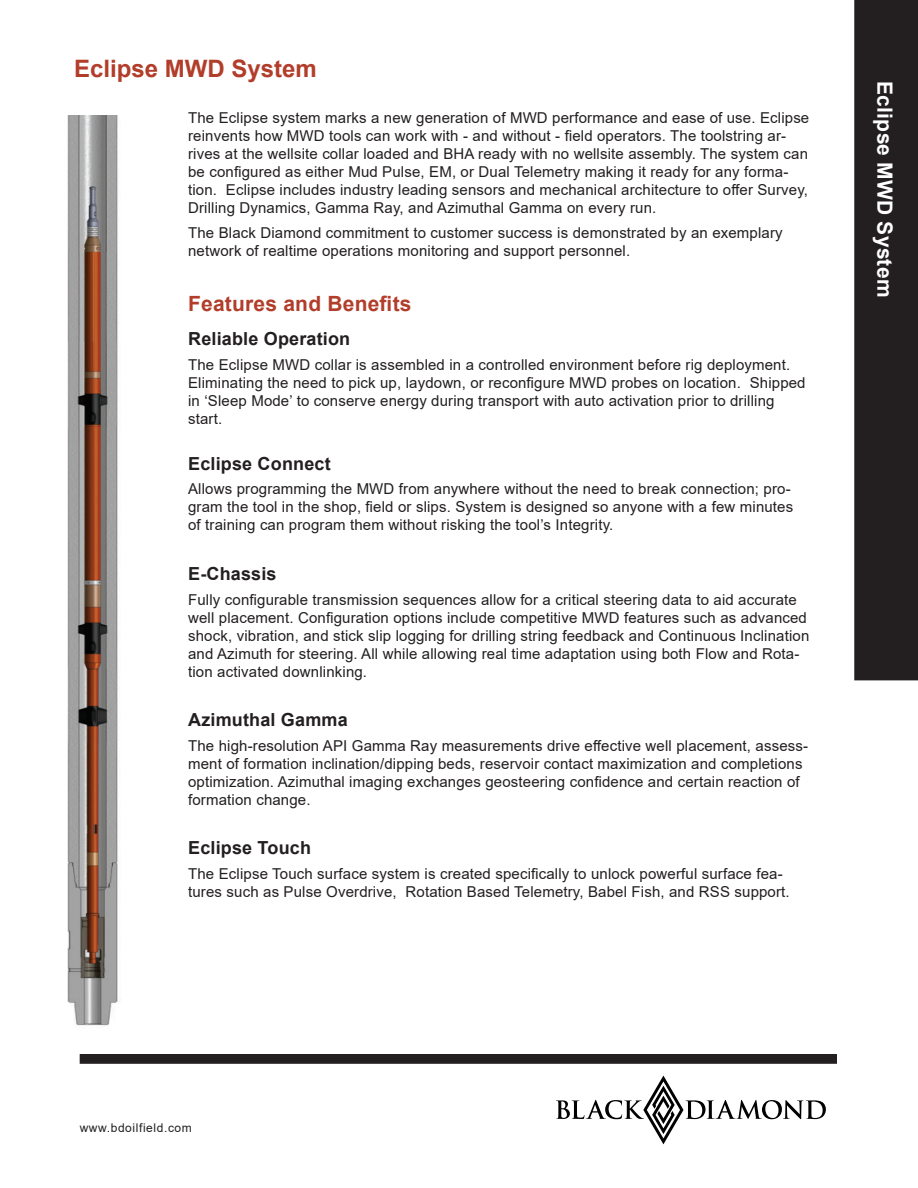
<style>
.page{position:relative;width:918px;height:1188px;background:#fff}
.page>*{position:absolute;margin:0;border:0;box-sizing:border-box;transform-origin:0 0}
.t1{font:700 24px "Arial";color:#b23d2a}
.t2{font:700 21px "Arial";letter-spacing:.01em;color:#b23d2a}
.t3{font:700 21px "Arial";letter-spacing:.01em;color:#fff}
.t4{font:700 18px "Arial";letter-spacing:.01em;color:#231f20}
.t5{font:15px/18px "Arial";letter-spacing:.01em;color:#231f20}
.t6{font:12px "Arial";letter-spacing:.05em;color:#231f20}
</style>
<div class="page">
<img style="left:67px;top:115px;width:51px;height:138px">
<img style="left:67px;top:253px;width:51px;height:89px">
<img style="left:67px;top:342px;width:51px;height:85px">
<img style="left:67px;top:427px;width:51px;height:94px">
<img style="left:67px;top:521px;width:51px;height:223px">
<img style="left:67px;top:744px;width:51px;height:149px">
<img style="left:67px;top:893px;width:51px;height:133px">
<div style="left:854px;top:0;width:64px;height:680px;background:#231f20"></div>
<div style="left:80px;top:1055px;width:756px;height:8px;background:#231f20"></div>
<div style="left:80px;top:1054px;width:757px;height:10px;border:2px solid #231f20"></div>
<svg style="left:556px;top:1076px;width:270px;height:68px"></svg>
<h1 class="t1" style="left:74px;top:59px;width:244px">Eclipse MWD System</h1>
<p class="t5" style="left:188px;top:110px;width:623px">The Eclipse system marks a new generation of MWD performance and ease of use. Eclipse reinvents how MWD tools can work with - and without - 昀椀eld operators. The toolstring ar&shy;rives at the wellsite collar loaded and BHA ready with no wellsite assembly. The system can be con昀椀gured as either Mud Pulse, EM, or Dual Telemetry making it ready for any forma&shy;tion. Eclipse includes industry leading sensors and mechanical architecture to o昀昀er Survey, Drilling Dynamics, Gamma Ray, and Azimuthal Gamma on every run.</p>
<p class="t5" style="left:188px;top:225px;width:596px">The Black Diamond commitment to customer success is demonstrated by an exemplary network of realtime operations monitoring and support personnel.</p>
<h2 class="t2" style="left:188px;top:289px;width:225px">Features and Bene昀椀ts</h2>
<p class="t4" style="left:188px;top:332px;width:164px">Reliable Operation</p>
<p class="t5" style="left:188px;top:357px;width:619px">The Eclipse MWD collar is assembled in a controlled environment before rig deployment.<br>Eliminating the need to pick up, laydown, or recon昀椀gure MWD probes on location. Shipped in ‘Sleep Mode’ to conserve energy during transport with auto activation prior to drilling start.</p>
<p class="t4" style="left:188px;top:457px;width:144px">Eclipse Connect</p>
<p class="t5" style="left:188px;top:482px;width:607px">Allows programming the MWD from anywhere without the need to break connection; pro&shy;gram the tool in the shop, 昀椀eld or slips. System is designed so anyone with a few minutes of training can program them without risking the tool’s Integrity.</p>
<p class="t4" style="left:188px;top:567px;width:90px">E-Chassis</p>
<p class="t5" style="left:188px;top:590px;width:623px">Fully con昀椀gurable transmission sequences allow for a critical steering data to aid accurate well placement. Con昀椀guration options include competitive MWD features such as advanced shock, vibration, and stick slip logging for drilling string feedback and Continuous Inclination and Azimuth for steering. All while allowing real time adaptation using both Flow and Rota&shy;tion activated downlinking.</p>
<p class="t4" style="left:188px;top:713px;width:161px">Azimuthal Gamma</p>
<p class="t5" style="left:188px;top:736px;width:622px">The high-resolution API Gamma Ray measurements drive e昀昀ective well placement, assess&shy;ment of formation inclination/dipping beds, reservoir contact maximization and completions optimization. Azimuthal imaging exchanges geosteering con昀椀dence and certain reaction of formation change.</p>
<p class="t4" style="left:188px;top:841px;width:124px">Eclipse Touch</p>
<p class="t5" style="left:188px;top:864px;width:603px">The Eclipse Touch surface system is created speci昀椀cally to unlock powerful surface fea&shy;tures such as Pulse Overdrive, Rotation Based Telemetry, Babel Fish, and RSS support.</p>
<h2 class="t3" style="left:893px;top:81px;width:217px;rotate:90deg">Eclipse MWD System</h2>
<p class="t6" style="left:80px;top:1123px;width:114px">www.bdoilfield.com</p>
</div>
